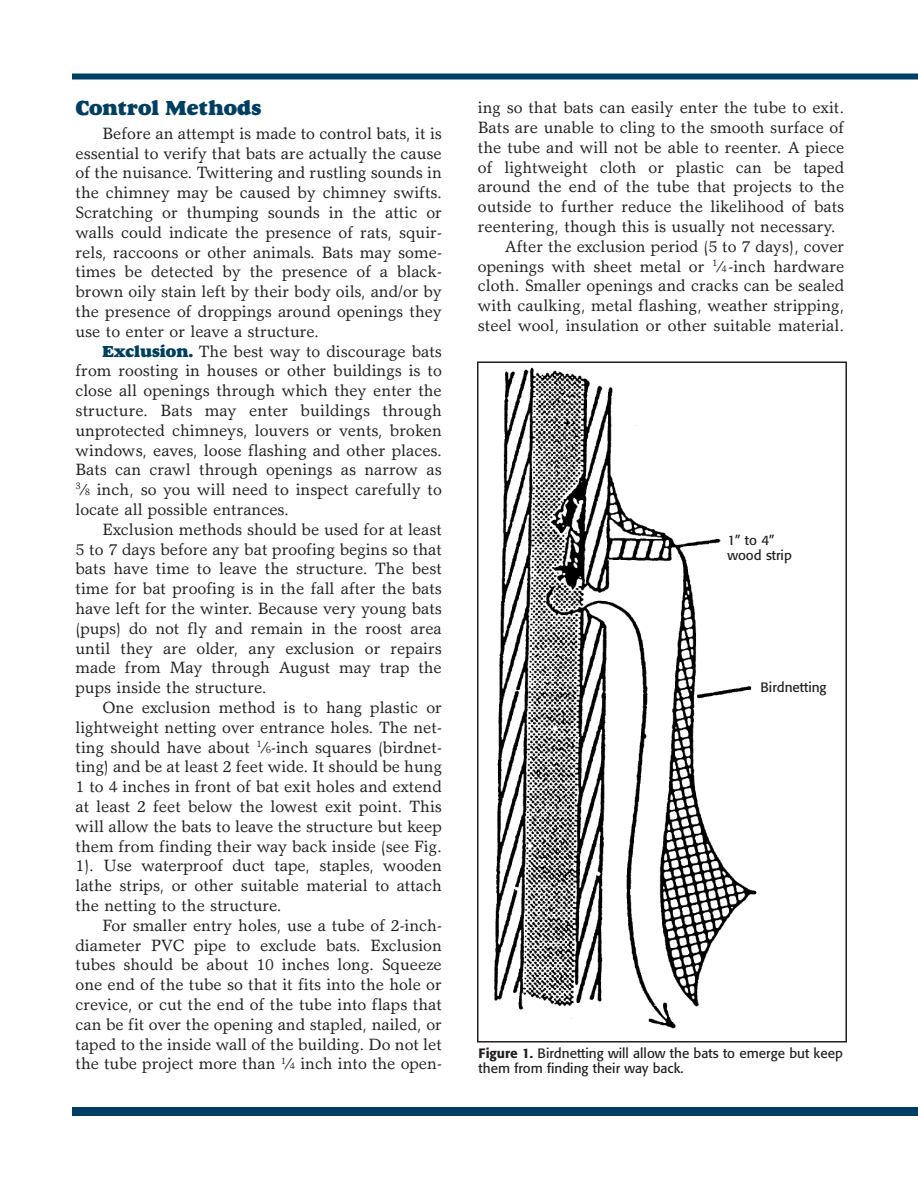
<style>
.page{position:relative;width:918px;height:1188px;background:#fff}
.page>*{position:absolute;margin:0;border:0;box-sizing:border-box;transform-origin:0 0}
.t1{font:21px "Goudy Heavyface DTC";color:#003f61}
.t2{font:16.5px/19.8px "Garth Graphic";color:#231f20;text-align:justify}
.t3{font:13.5px/15px "Formata";color:#231f20}
.s1{font-family:"Goudy Heavyface DTC";color:#003f61}
.s2{font-size:9.9px}
.s3{font-weight:500}
</style>
<div class="page">
<img style="left:494px;top:367px;width:263px;height:662px">
<div style="left:477px;top:362px;width:370px;height:681px;border:2px solid #231f20"></div>
<div style="left:726px;top:533px;width:101px;height:43px;background:#fff"></div>
<div style="left:72px;top:74px;width:846px;height:6px;background:#003f61"></div>
<div style="left:72px;top:1107px;width:846px;height:9px;background:#003f61"></div>
<p class="t1" style="left:76px;top:96px;width:187px">Control Methods</p>
<p class="t2" style="left:76px;top:125px;width:368px;text-indent:27px">Before an attempt is made to control bats, it is essential to verify that bats are actually the cause of the nuisance. Twittering and rustling sounds in the chimney may be caused by chimney swifts.<br>Scratching or thumping sounds in the attic or walls could indicate the presence of rats, squir&shy;rels, raccoons or other animals. Bats may some&shy;times be detected by the presence of a black&shy;brown oily stain left by their body oils, and/or by the presence of droppings around openings they use to enter or leave a structure.</p>
<p class="t2" style="left:76px;top:343px;width:368px;text-indent:27px"><span class="s1">Exclusion.</span> The best way to discourage bats from roosting in houses or other buildings is to close all openings through which they enter the structure. Bats may enter buildings through unprotected chimneys, louvers or vents, broken windows, eaves, loose flashing and other places.<br>Bats can crawl through openings as narrow as <sup>3</sup>⁄<span class="s2">8</span> inch, so you will need to inspect carefully to locate all possible entrances.</p>
<p class="t2" style="left:76px;top:521px;width:368px;text-indent:27px">Exclusion methods should be used for at least 5 to 7 days before any bat proofing begins so that bats have time to leave the structure. The best time for bat proofing is in the fall after the bats have left for the winter. Because very young bats (pups) do not fly and remain in the roost area until they are older, any exclusion or repairs made from May through August may trap the pups inside the structure.</p>
<p class="t2" style="left:76px;top:699px;width:368px;text-indent:27px">One exclusion method is to hang plastic or lightweight netting over entrance holes. The net&shy;ting should have about <sup>1</sup>⁄<span class="s2">6</span>-inch squares (birdnet&shy;ting) and be at least 2 feet wide. It should be hung 1 to 4 inches in front of bat exit holes and extend at least 2 feet below the lowest exit point. This will allow the bats to leave the structure but keep them from finding their way back inside (see Fig.<br>1). Use waterproof duct tape, staples, wooden lathe strips, or other suitable material to attach the netting to the structure.</p>
<p class="t2" style="left:76px;top:917px;width:368px;text-indent:27px">For smaller entry holes, use a tube of 2-inch&shy;diameter PVC pipe to exclude bats. Exclusion tubes should be about 10 inches long. Squeeze one end of the tube so that it fits into the hole or crevice, or cut the end of the tube into flaps that can be fit over the opening and stapled, nailed, or taped to the inside wall of the building. Do not let the tube project more than <sup>1</sup>⁄<span class="s2">4</span> inch into the open-</p>
<p class="t2" style="left:478px;top:99px;width:368px">ing so that bats can easily enter the tube to exit.</p>
<p class="t2" style="left:478px;top:119px;width:368px">Bats are unable to cling to the smooth surface of</p>
<p class="t2" style="left:478px;top:139px;width:368px">the tube and will not be able to reenter. A piece</p>
<p class="t2" style="left:478px;top:159px;width:368px">of lightweight cloth or plastic can be taped</p>
<p class="t2" style="left:478px;top:178px;width:368px">around the end of the tube that projects to the</p>
<p class="t2" style="left:478px;top:198px;width:368px">outside to further reduce the likelihood of bats</p>
<p class="t2" style="left:478px;top:218px;width:359px">reentering, though this is usually not necessary.</p>
<p class="t2" style="left:505px;top:238px;width:341px">After the exclusion period (5 to 7 days), cover</p>
<p class="t2" style="left:478px;top:258px;width:368px">openings with sheet metal or <sup>1</sup>⁄<span class="s2">4</span> -inch hardware</p>
<p class="t2" style="left:478px;top:277px;width:368px">cloth. Smaller openings and cracks can be sealed</p>
<p class="t2" style="left:478px;top:297px;width:368px">with caulking, metal flashing, weather stripping,</p>
<p class="t2" style="left:478px;top:317px;width:368px">steel wool, insulation or other suitable material.</p>
<p class="t3" style="left:727px;top:534px;width:66px">1” to 4” wood strip</p>
<p class="t3" style="left:761px;top:681px;width:68px">Birdnetting</p>
<p class="t3" style="left:479px;top:1047px;width:366px"><span class="s3">Figure 1.</span> Birdnetting will allow the bats to emerge but keep them from finding their way back.</p>
</div>
